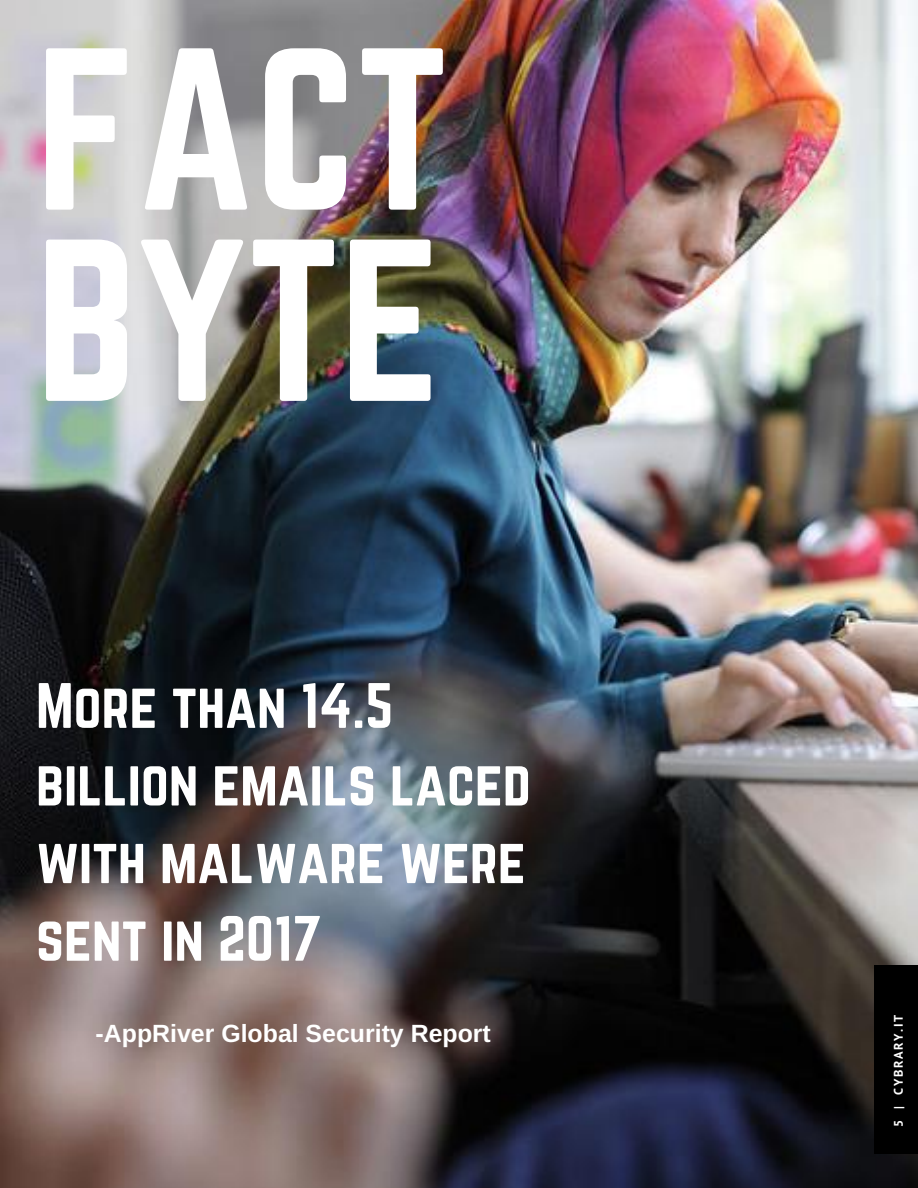
<style>
.page{position:relative;width:918px;height:1188px;background:#fff}
.page>*{position:absolute;margin:0;border:0;box-sizing:border-box;transform-origin:0 0}
.t1{font:201.75px/191.2px "Norwester";color:#fff}
.t2{font:55.95px/77.7px "Norwester";color:#fff}
.t3{font:700 24.9px "Arimo";color:#fff}
.t4{font:700 12.45px "PT Sans";letter-spacing:.13em;color:#fff}
</style>
<div class="page">
<img style="left:0;top:0;width:918px;height:1188px">
<div style="left:874px;top:965px;width:44px;height:189px;background:#000"></div>
<h1 class="t1" style="left:36px;top:43px;width:414px">FACT<br>BYTE</h1>
<p class="t2" style="left:36px;top:669px;width:496px">More than 14.5 billion emails laced with malware were sent in 2017</p>
<p class="t3" style="left:96px;top:1019px;width:397px">-AppRiver Global Security Report</p>
<p class="t4" style="left:890px;top:1127px;width:113px;rotate:-90deg">5 | CYBRARY.IT</p>
</div>
